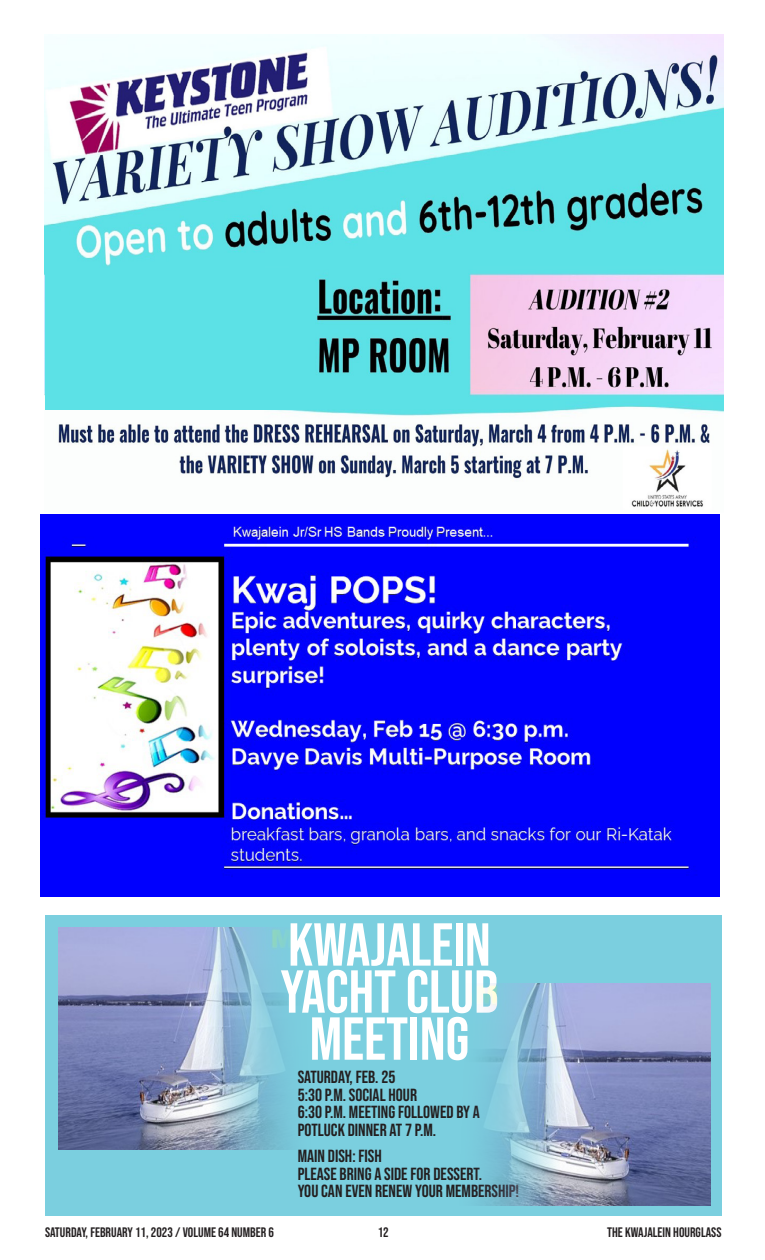
<style>
.page{position:relative;width:765px;height:1260px;background:#fff}
.page>*{position:absolute;margin:0;border:0;box-sizing:border-box;transform-origin:0 0}
.t1{font:60.5px "Bebas Neue";color:#fff}
.t2{font:17.62px "Bebas Neue";color:#231f20}
.t3{font:13.75px "Bebas Neue";color:#231f20}
</style>
<div class="page">
<div style="left:45px;top:915px;width:677px;height:300px;background:#7bcfdf"></div>
<img style="left:58px;top:927px;width:233px;height:222px">
<img style="left:44px;top:34px;width:679px;height:473px">
<div style="left:45px;top:269px;width:258px;height:141px;background:#5ce1e6"></div>
<img style="left:41px;top:515px;width:679px;height:382px">
<img style="left:480px;top:984px;width:230px;height:222px">
<p class="t1" style="left:288px;top:910px;width:204px">KWAJALEIN</p>
<p class="t1" style="left:280px;top:958px;width:220px">YACHT CLUB</p>
<p class="t1" style="left:310px;top:1005px;width:161px">MEETING</p>
<p class="t2" style="left:298px;top:1067px;width:99px">SATURDAY, FEB. 25</p>
<p class="t2" style="left:298px;top:1084px;width:121px">5:30 P.M. SOCIAL HOUR</p>
<p class="t2" style="left:298px;top:1102px;width:184px">6:30 P.M. MEETING FOLLOWED BY A</p>
<p class="t2" style="left:298px;top:1120px;width:140px">POTLUCK DINNER AT 7 P.M.</p>
<p class="t2" style="left:298px;top:1146px;width:86px">MAIN DISH: FISH</p>
<p class="t2" style="left:298px;top:1164px;width:186px">PLEASE BRING A SIDE FOR DESSERT.</p>
<p class="t2" style="left:298px;top:1181px;width:223px">YOU CAN EVEN RENEW YOUR MEMBERSHIP!</p>
<p class="t3" style="left:45px;top:1225px;width:231px">SATURDAY, FEBRUARY 11, 2023 / VOLUME 64 NUMBER 6</p>
<p class="t3" style="left:378px;top:1224px;width:12px">12</p>
<p class="t3" style="left:607px;top:1225px;width:116px">THE KWAJALEIN HOURGLASS</p>
</div>
